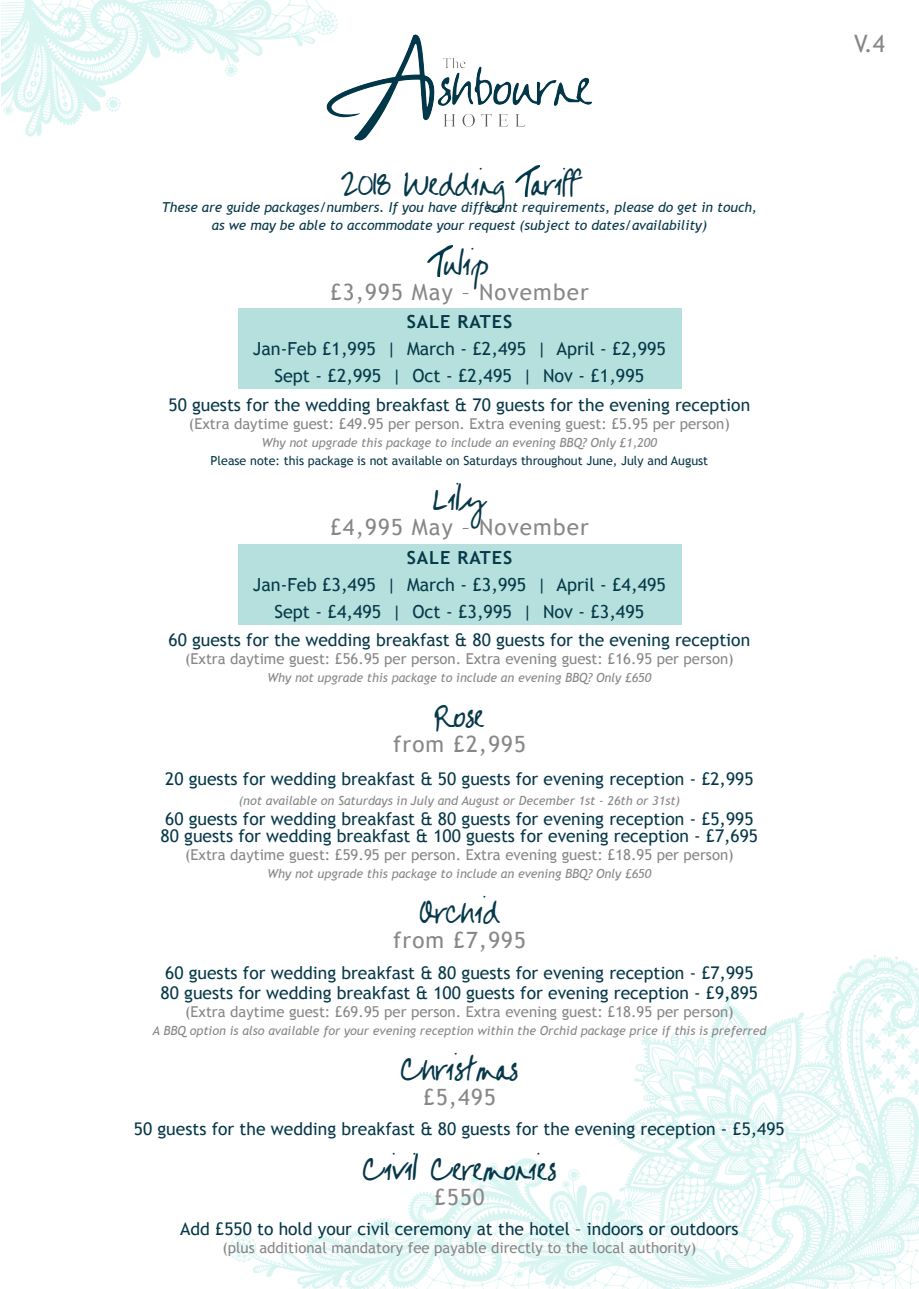
<style>
.page{position:relative;width:919px;height:1289px;background:#fff}
.page>*{position:absolute;margin:0;border:0;box-sizing:border-box;transform-origin:0 0}
.t1{font:30px "FG Jayne";color:#063849}
.t2{font:24px "Trebuchet MS";color:#898686}
.t3{font:22.5px "Trebuchet MS";letter-spacing:.05em;color:#898686}
.t4{font:18px "Trebuchet MS";color:#063849}
.t5{font:700 18px "Trebuchet MS";letter-spacing:.05em;color:#063849}
.t6{font:17.4px "Trebuchet MS";color:#063849}
.t7{font:15px "Trebuchet MS";color:#898686}
.t8{font:italic 13.65px "Trebuchet MS";color:#063849}
.t9{font:italic 12.45px "Trebuchet MS";color:#898686}
.t10{font:12.45px "Trebuchet MS";color:#063849}
</style>
<div class="page">
<img style="left:2px;top:0;width:336px;height:137px">
<img style="left:229px;top:954px;width:689px;height:334px">
<img style="left:325px;top:34px;width:267px;height:107px">
<img style="left:427px;top:245px;width:25px;height:31px">
<img style="left:515px;top:165px;width:25px;height:32px">
<div style="left:237px;top:308px;width:444px;height:81px;background:#b5e0dd"></div>
<div style="left:237px;top:544px;width:444px;height:80px;background:#b5e0dd"></div>
<p class="t1" style="left:341px;top:167px;width:238px">2018 Wedding ariff</p>
<p class="t8" style="left:162px;top:199px;width:596px">These are guide packages/numbers. If you have different requirements, please do get in touch,</p>
<p class="t8" style="left:212px;top:217px;width:496px">as we may be able to accommodate your request (subject to dates/availability)</p>
<p class="t1" style="left:443px;top:247px;width:46px">ulip</p>
<p class="t3" style="left:330px;top:278px;width:260px">£3,995 May – November</p>
<p class="t5" style="left:406px;top:310px;width:107px">SALE RATES</p>
<p class="t4" style="left:253px;top:338px;width:414px">Jan-Feb £1,995 | March - £2,495 | April - £2,995</p>
<p class="t4" style="left:274px;top:365px;width:371px">Sept - £2,995 | Oct - £2,495 | Nov - £1,995</p>
<p class="t6" style="left:168px;top:394px;width:583px">50 guests for the wedding breakfast &amp; 70 guests for the evening reception</p>
<p class="t7" style="left:189px;top:415px;width:542px">(Extra daytime guest: £49.95 per person. Extra evening guest: £5.95 per person)</p>
<p class="t9" style="left:262px;top:435px;width:396px">Why not upgrade this package to include an evening BBQ? Only £1,200</p>
<p class="t10" style="left:210px;top:453px;width:499px">Please note: this package is not available on Saturdays throughout June, July and August</p>
<p class="t1" style="left:433px;top:482px;width:54px">Lily</p>
<p class="t3" style="left:330px;top:513px;width:260px">£4,995 May – November</p>
<p class="t5" style="left:406px;top:546px;width:107px">SALE RATES</p>
<p class="t4" style="left:253px;top:574px;width:414px">Jan-Feb £3,495 | March - £3,995 | April - £4,495</p>
<p class="t4" style="left:274px;top:601px;width:371px">Sept - £4,495 | Oct - £3,995 | Nov - £3,495</p>
<p class="t6" style="left:168px;top:630px;width:583px">60 guests for the wedding breakfast &amp; 80 guests for the evening reception</p>
<p class="t7" style="left:185px;top:650px;width:550px">(Extra daytime guest: £56.95 per person. Extra evening guest: £16.95 per person)</p>
<p class="t9" style="left:267px;top:670px;width:385px">Why not upgrade this package to include an evening BBQ? Only £650</p>
<p class="t1" style="left:434px;top:699px;width:51px">Rose</p>
<p class="t3" style="left:393px;top:731px;width:134px">from £2,995</p>
<p class="t6" style="left:165px;top:768px;width:589px">20 guests for wedding breakfast &amp; 50 guests for evening reception - £2,995</p>
<p class="t9" style="left:239px;top:792px;width:443px">(not available on Saturdays in July and August or December 1st - 26th or 31st)</p>
<p class="t6" style="left:165px;top:808px;width:589px">60 guests for wedding breakfast &amp; 80 guests for evening reception - £5,995</p>
<p class="t6" style="left:161px;top:826px;width:599px">80 guests for wedding breakfast &amp; 100 guests for evening reception - £7,695</p>
<p class="t7" style="left:185px;top:846px;width:550px">(Extra daytime guest: £59.95 per person. Extra evening guest: £18.95 per person)</p>
<p class="t9" style="left:267px;top:866px;width:385px">Why not upgrade this package to include an evening BBQ? Only £650</p>
<p class="t1" style="left:420px;top:895px;width:81px">Orchid</p>
<p class="t3" style="left:393px;top:927px;width:134px">from £7,995</p>
<p class="t6" style="left:165px;top:962px;width:589px">60 guests for wedding breakfast &amp; 80 guests for evening reception - £7,995</p>
<p class="t6" style="left:161px;top:982px;width:599px">80 guests for wedding breakfast &amp; 100 guests for evening reception - £9,895</p>
<p class="t7" style="left:185px;top:1002px;width:550px">(Extra daytime guest: £69.95 per person. Extra evening guest: £18.95 per person)</p>
<p class="t9" style="left:152px;top:1022px;width:615px">A BBQ option is also available for your evening reception within the Orchid package price if this is preferred</p>
<p class="t1" style="left:401px;top:1051px;width:119px">Christmas</p>
<p class="t3" style="left:423px;top:1083px;width:74px">£5,495</p>
<p class="t6" style="left:134px;top:1118px;width:652px">50 guests for the wedding breakfast &amp; 80 guests for the evening reception - £5,495</p>
<p class="t1" style="left:362px;top:1151px;width:195px">Civil Ceremonies</p>
<p class="t3" style="left:434px;top:1183px;width:52px">£550</p>
<p class="t6" style="left:180px;top:1218px;width:560px">Add £550 to hold your civil ceremony at the hotel – indoors or outdoors</p>
<p class="t7" style="left:222px;top:1239px;width:475px">(plus additional mandatory fee payable directly to the local authority)</p>
<p class="t2" style="left:854px;top:29px;width:32px">V.4</p>
</div>
